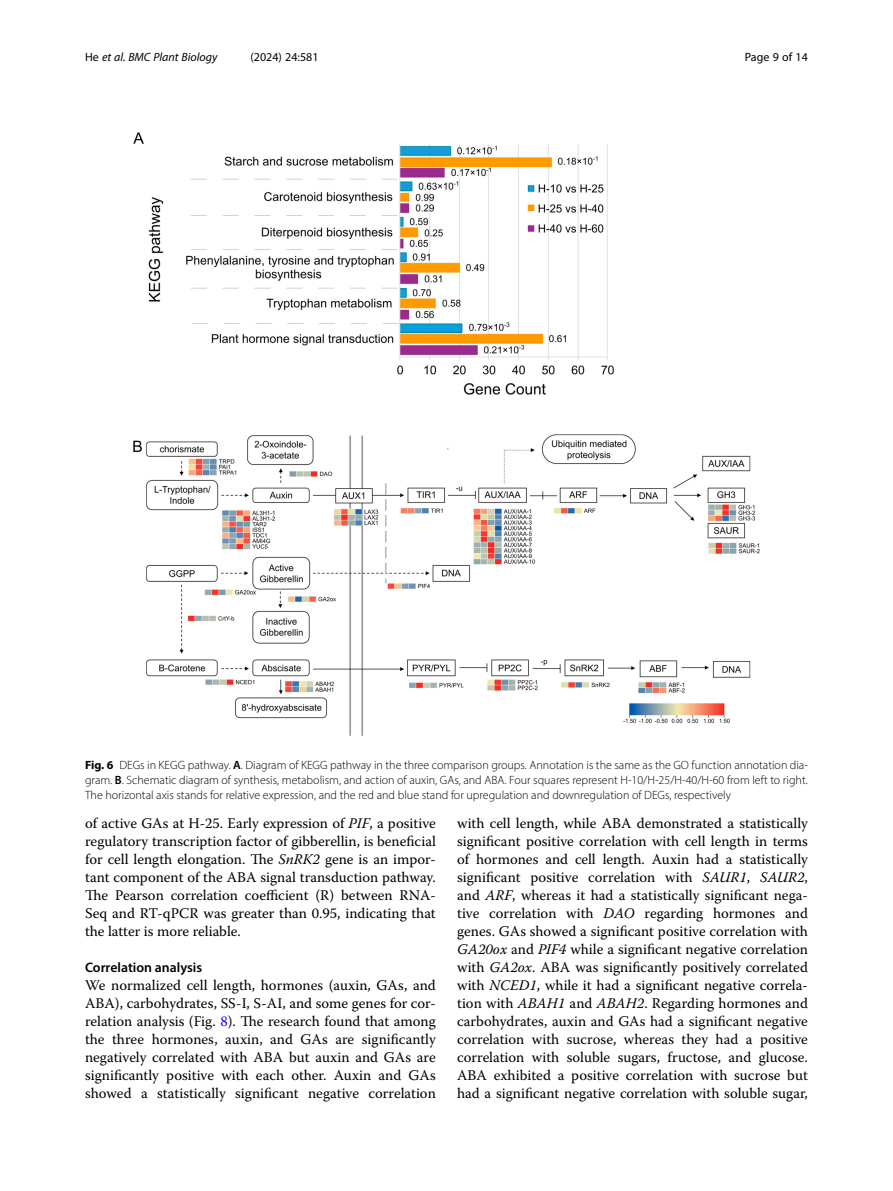
<style>
.page{position:relative;width:893px;height:1191px;background:#fff}
.page>*{position:absolute;margin:0;border:0;box-sizing:border-box;transform-origin:0 0}
.Body_Text{font:14.7px/18px "Warnock Pro";color:#000;text-align:justify}
.Head_2{font:600 13.8px "Myriad Pro";color:#000}
.Figure_Caption{font:300 12px/15px "Myriad Pro";color:#000;text-align:justify}
.t1{font:italic 12px "Myriad Pro";color:#000}
.t2{font:12px "Myriad Pro";color:#000}
.s1{font-style:normal}
.s2{font-weight:700}
.s3{font-weight:600}
.s4{font-style:italic}
.s5{color:#00f}
</style>
<div class="page">
<img style="left:133px;top:132px;width:627px;height:604px">
<p class="t1" style="left:85px;top:50px;width:134px"><span class="s1">He</span> et al. BMC Plant Biology</p>
<p class="t2" style="left:250px;top:50px;width:70px">(2024) 24:581</p>
<p class="t2" style="left:745px;top:50px;width:65px">Page 9 of 14</p>
<p class="Figure_Caption" style="left:85px;top:757px;width:724px"><span class="s2">Fig. 6</span> DEGs in KEGG pathway. <span class="s3">A</span>. Diagram of KEGG pathway in the three comparison groups. Annotation is the same as the GO function annotation dia&shy;gram. <span class="s3">B</span>. Schematic diagram of synthesis, metabolism, and action of auxin, GAs, and ABA. Four squares represent H-10/H-25/H-40/H-60 from left to right.<br>The horizontal axis stands for relative expression, and the red and blue stand for upregulation and downregulation of DEGs, respectively</p>
<p class="Body_Text" style="left:85px;top:814px;width:352px">of active GAs at H-25. Early expression of <span class="s4">PIF</span>, a positive regulatory transcription factor of gibberellin, is beneficial for cell length elongation. The <span class="s4">SnRK2</span> gene is an impor&shy;tant component of the ABA signal transduction pathway.<br>The Pearson correlation coefficient (R) between RNA-Seq and RT-qPCR was greater than 0.95, indicating that the latter is more reliable.</p>
<p class="Head_2" style="left:85px;top:959px;width:119px">Correlation analysis</p>
<p class="Body_Text" style="left:85px;top:976px;width:352px">We normalized cell length, hormones (auxin, GAs, and ABA), carbohydrates, SS-I, S-AI, and some genes for cor&shy;relation analysis (Fig. <span class="s5">8</span>). The research found that among the three hormones, auxin, and GAs are significantly negatively correlated with ABA but auxin and GAs are significantly positive with each other. Auxin and GAs showed a statistically significant negative correlation</p>
<p class="Body_Text" style="left:457px;top:814px;width:352px">with cell length, while ABA demonstrated a statistically significant positive correlation with cell length in terms of hormones and cell length. Auxin had a statistically significant positive correlation with <span class="s4">SAUR1</span>, <span class="s4">SAUR2</span>, and <span class="s4">ARF</span>, whereas it had a statistically significant nega&shy;tive correlation with <span class="s4">DAO</span> regarding hormones and genes. GAs showed a significant positive correlation with <span class="s4">GA20ox</span> and <span class="s4">PIF4</span> while a significant negative correlation with <span class="s4">GA2ox</span>. ABA was significantly positively correlated with <span class="s4">NCED1</span>, while it had a significant negative correla&shy;tion with <span class="s4">ABAH1</span> and <span class="s4">ABAH2</span>. Regarding hormones and carbohydrates, auxin and GAs had a significant negative correlation with sucrose, whereas they had a positive correlation with soluble sugars, fructose, and glucose.<br>ABA exhibited a positive correlation with sucrose but had a significant negative correlation with soluble sugar,</p>
</div>
